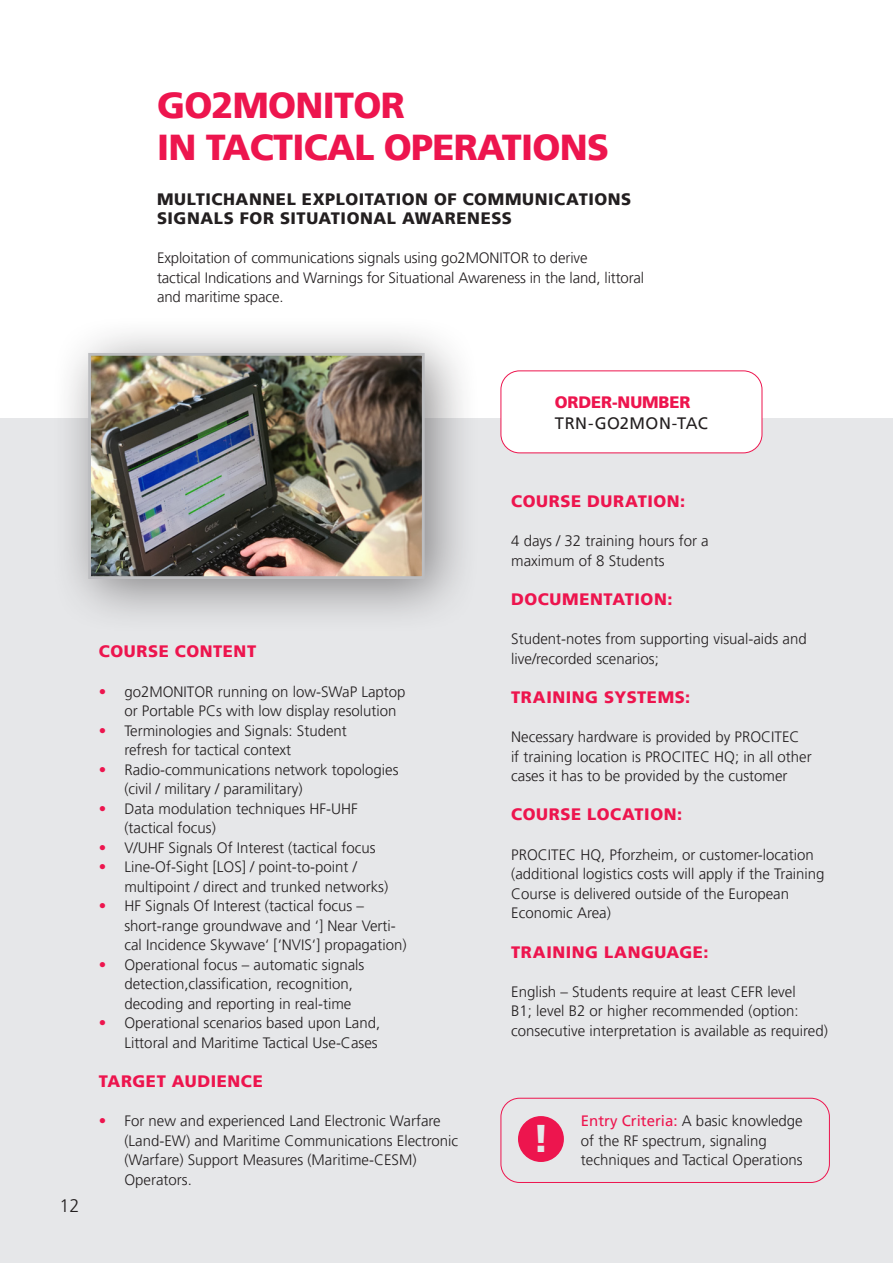
<style>
.page{position:relative;width:893px;height:1263px;background:#fff}
.page>*{position:absolute;margin:0;border:0;box-sizing:border-box;transform-origin:0 0}
.Headline{font:900 38.55px "Frutiger LT Pro";color:#e6e7e9}
.Headline_Firtst_page{font:900 36px "Frutiger LT Pro";letter-spacing:-.02em;color:#ed154e}
.Seitenzahl_schwarz_linksbündig{font:300 18px "Frutiger LT Pro";color:#231f20}
.Headline-2{font:900 16.5px "Frutiger LT Pro";letter-spacing:.035em;color:#ed154e}
.Headline-3{font:900 16.5px/19.8px "Frutiger LT Pro";letter-spacing:.035em;color:#231f20}
.Copy{font:16.5px "Frutiger LT Pro";letter-spacing:.025em;color:#231f20}
.Copy-2{font:900 16.5px "Frutiger LT Pro";letter-spacing:-.005em;color:#ed154e}
.Headline-4{font:300 15px/19.5px "Frutiger LT Pro";color:#231f20}
.Copy-3{font:300 15px/19.5px "Frutiger LT Pro";letter-spacing:-.01em;color:#231f20}
.s1{color:#ed154e}
.s2{font-weight:400;color:#ed154e}
</style>
<div class="page">
<div style="left:0;top:418px;width:893px;height:845px;background:#e6e7e9"></div>
<div style="left:501px;top:371px;width:261px;height:82px;background:#fff;border-radius:19px"></div>
<div style="left:501px;top:370px;width:261px;height:83px;border:1px solid #ed154e;border-radius:19px"></div>
<div style="left:501px;top:1098px;width:329px;height:85px;border:1px solid #ed154e;border-radius:19px"></div>
<div style="left:518px;top:1116px;width:46px;height:46px;background:#ed154e;border-radius:50%"></div>
<div style="left:50px;top:314px;width:431px;height:322px;background:#231f20;opacity:.5"></div>
<img style="left:92px;top:357px;width:329px;height:218px">
<div style="left:88px;top:353px;width:337px;height:226px;border:3px solid #bcbdc0"></div>
<p class="Headline_Firtst_page" style="left:157px;top:84px;width:249px">GO2MONITOR</p>
<p class="Headline_Firtst_page" style="left:157px;top:126px;width:454px">IN TACTICAL OPERATIONS</p>
<p class="Headline-3" style="left:157px;top:189px;width:476px">MULTICHANNEL EXPLOITATION OF COMMUNICATIONS<br>SIGNALS FOR SITUATIONAL AWARENESS</p>
<p class="Copy-3" style="left:157px;top:248px;width:489px">Exploitation of communications signals using go2MONITOR to derive<br>tactical Indications and Warnings for Situational Awareness in the land, littoral and maritime space.</p>
<p class="Seitenzahl_schwarz_linksbündig" style="left:60px;top:1195px;width:21px">12</p>
<p class="Headline-2" style="left:99px;top:642px;width:159px">COURSE CONTENT</p>
<p class="Headline-4" style="left:124px;top:682px;width:283px;text-indent:-26px"><span class="s1">•</span> go2MONITOR running on low-SWaP Laptop or Portable PCs with low display resolution</p>
<p class="Headline-4" style="left:99px;top:721px;width:250px"><span class="s1">•</span> Terminologies and Signals: Student</p>
<p class="Headline-4" style="left:124px;top:740px;width:168px">refresh for tactical context</p>
<p class="Headline-4" style="left:124px;top:760px;width:276px;text-indent:-26px"><span class="s1">•</span> Radio-communications network topologies (civil / military / paramilitary)</p>
<p class="Headline-4" style="left:124px;top:799px;width:235px;text-indent:-26px"><span class="s1">•</span> Data modulation techniques HF-UHF (tactical focus)</p>
<p class="Headline-4" style="left:99px;top:838px;width:278px"><span class="s1">•</span> V/UHF Signals Of Interest (tactical focus</p>
<p class="Headline-4" style="left:99px;top:857px;width:260px"><span class="s1">•</span> Line-Of-Sight [LOS] / point-to-point /</p>
<p class="Headline-4" style="left:124px;top:877px;width:265px">multipoint / direct and trunked networks)</p>
<p class="Headline-4" style="left:99px;top:896px;width:267px"><span class="s1">•</span> HF Signals Of Interest (tactical focus –</p>
<p class="Headline-4" style="left:124px;top:916px;width:284px">short-range groundwave and ‘] Near Verti&shy;cal Incidence Skywave‘ [‘NVIS‘] propagation)</p>
<p class="Headline-4" style="left:99px;top:955px;width:267px"><span class="s1">•</span> Operational focus – automatic signals</p>
<p class="Headline-4" style="left:124px;top:974px;width:230px">detection,classification, recognition,</p>
<p class="Headline-4" style="left:124px;top:994px;width:228px">decoding and reporting in real-time</p>
<p class="Headline-4" style="left:99px;top:1013px;width:283px"><span class="s1">•</span> Operational scenarios based upon Land,</p>
<p class="Headline-4" style="left:124px;top:1033px;width:255px">Littoral and Maritime Tactical Use-Cases</p>
<p class="Headline-2" style="left:99px;top:1071px;width:165px">TARGET AUDIENCE</p>
<p class="Headline-4" style="left:124px;top:1111px;width:335px;text-indent:-26px"><span class="s1">•</span> For new and experienced Land Electronic Warfare (Land-EW) and Maritime Communications Electronic (Warfare) Support Measures (Maritime-CESM)<br>Operators.</p>
<p class="Copy-2" style="left:555px;top:392px;width:137px">ORDER-NUMBER</p>
<p class="Copy" style="left:555px;top:413px;width:154px">TRN-GO2MON-TAC</p>
<p class="Headline-2" style="left:511px;top:491px;width:176px">COURSE DURATION:</p>
<p class="Headline-4" style="left:511px;top:531px;width:199px">4 days / 32 training hours for a maximum of 8 Students</p>
<p class="Headline-2" style="left:511px;top:589px;width:163px">DOCUMENTATION:</p>
<p class="Headline-4" style="left:511px;top:629px;width:297px">Student-notes from supporting visual-aids and live/recorded scenarios;</p>
<p class="Headline-2" style="left:511px;top:687px;width:181px">TRAINING SYSTEMS:</p>
<p class="Headline-4" style="left:511px;top:727px;width:302px">Necessary hardware is provided by PROCITEC<br>if training location is PROCITEC HQ; in all other cases it has to be provided by the customer</p>
<p class="Headline-2" style="left:511px;top:805px;width:173px">COURSE LOCATION:</p>
<p class="Headline-4" style="left:511px;top:845px;width:315px">PROCITEC HQ, Pforzheim, or customer-location (additional logistics costs will apply if the Training Course is delivered outside of the European Economic Area)</p>
<p class="Headline-2" style="left:511px;top:942px;width:199px">TRAINING LANGUAGE:</p>
<p class="Headline-4" style="left:511px;top:982px;width:318px">English – Students require at least CEFR level<br>B1; level B2 or higher recommended (option: consecutive interpretation is available as required)</p>
<p class="Headline" style="left:532px;top:1115px;width:19px">!</p>
<p class="Headline-4" style="left:581px;top:1111px;width:223px"><span class="s2">Entry Criteria:</span> A basic knowledge of the RF spectrum, signaling techniques and Tactical Operations</p>
</div>
